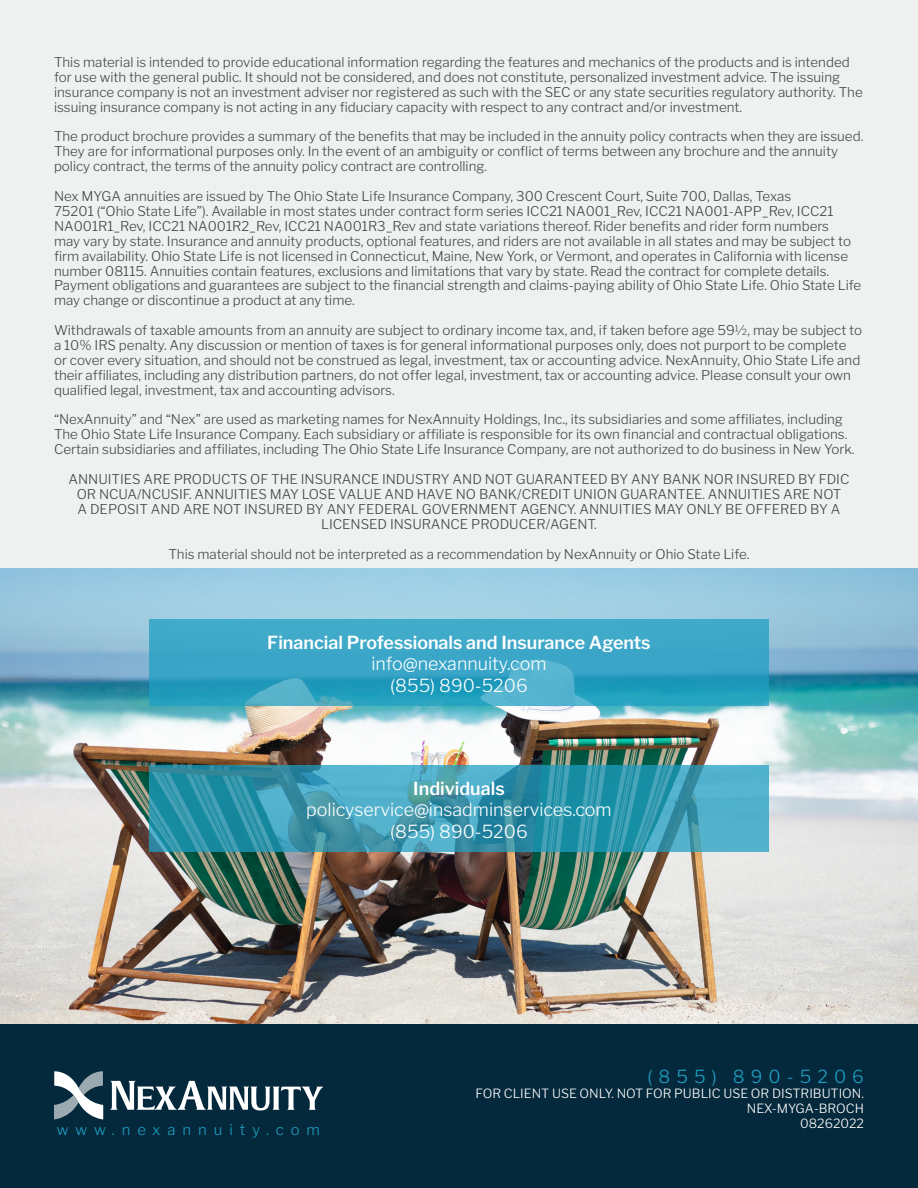
<style>
.page{position:relative;width:918px;height:1188px;background:#fff}
.page>*{position:absolute;margin:0;border:0;box-sizing:border-box;transform-origin:0 0}
.t1{font:300 17.85px/21.5px "Libre Franklin";color:#fff;text-align:center}
.t2{font:600 17.85px "Libre Franklin";color:#fff}
.t3{font:300 17.85px "Libre Franklin";letter-spacing:.34em;color:#1f9fc3}
.t4{font:300 14.85px "Libre Franklin";letter-spacing:.47em;color:#1f9fc3}
.t5{font:300 13.35px/14.9px "Libre Franklin";color:#454646}
.t6{font:300 12.6px/15.1px "Libre Franklin";color:#fff;text-align:right}
</style>
<div class="page">
<div style="left:0;top:0;width:918px;height:601px;background:#eff0f0"></div>
<img style="left:0;top:568px;width:918px;height:457px">
<svg style="left:149px;top:619px;width:620px;height:87px;background:#38a5c5"></svg>
<div style="left:0;top:1025px;width:918px;height:163px;background:#05293c"></div>
<svg style="left:54px;top:1071px;width:49px;height:48px"></svg>
<svg style="left:110px;top:1081px;width:213px;height:30px"></svg>
<svg style="left:149px;top:765px;width:620px;height:87px;background:#3a9ab1"></svg>
<p class="t5" style="left:54px;top:53px;width:810px">This material is intended to provide educational information regarding the features and mechanics of the products and is intended for use with the general public. It should not be considered, and does not constitute, personalized investment advice. The issuing insurance company is not an investment adviser nor registered as such with the SEC or any state securities regulatory authority. The issuing insurance company is not acting in any fiduciary capacity with respect to any contract and/or investment.</p>
<p class="t5" style="left:54px;top:128px;width:811px">The product brochure provides a summary of the benefits that may be included in the annuity policy contracts when they are issued.<br>They are for informational purposes only. In the event of an ambiguity or conflict of terms between any brochure and the annuity policy contract, the terms of the annuity policy contract are controlling.</p>
<p class="t5" style="left:54px;top:188px;width:809px">Nex MYGA annuities are issued by The Ohio State Life Insurance Company, 300 Crescent Court, Suite 700, Dallas, Texas<br>75201 (“Ohio State Life”). Available in most states under contract form series ICC21 NA001_Rev, ICC21 NA001-APP_Rev, ICC21<br>NA001R1_Rev, ICC21 NA001R2_Rev, ICC21 NA001R3_Rev and state variations thereof. Rider benefits and rider form numbers<br>may vary by state. Insurance and annuity products, optional features, and riders are not available in all states and may be subject to firm availability. Ohio State Life is not licensed in Connecticut, Maine, New York, or Vermont, and operates in California with license number 08115. Annuities contain features, exclusions and limitations that vary by state. Read the contract for complete details.<br>Payment obligations and guarantees are subject to the financial strength and claims-paying ability of Ohio State Life. Ohio State Life may change or discontinue a product at any time.</p>
<p class="t5" style="left:54px;top:322px;width:810px">Withdrawals of taxable amounts from an annuity are subject to ordinary income tax, and, if taken before age 59½, may be subject to a 10% IRS penalty. Any discussion or mention of taxes is for general informational purposes only, does not purport to be complete or cover every situation, and should not be construed as legal, investment, tax or accounting advice. NexAnnuity, Ohio State Life and their affiliates, including any distribution partners, do not offer legal, investment, tax or accounting advice. Please consult your own qualified legal, investment, tax and accounting advisors.</p>
<p class="t5" style="left:54px;top:411px;width:802px">“NexAnnuity” and “Nex” are used as marketing names for NexAnnuity Holdings, Inc., its subsidiaries and some affiliates, including<br>The Ohio State Life Insurance Company. Each subsidiary or affiliate is responsible for its own financial and contractual obligations.<br>Certain subsidiaries and affiliates, including The Ohio State Life Insurance Company, are not authorized to do business in New York.</p>
<p class="t5" style="left:68px;top:471px;width:783px;text-align:center">ANNUITIES ARE PRODUCTS OF THE INSURANCE INDUSTRY AND NOT GUARANTEED BY ANY BANK NOR INSURED BY FDIC OR NCUA/NCUSIF. ANNUITIES MAY LOSE VALUE AND HAVE NO BANK/CREDIT UNION GUARANTEE. ANNUITIES ARE NOT<br>A DEPOSIT AND ARE NOT INSURED BY ANY FEDERAL GOVERNMENT AGENCY. ANNUITIES MAY ONLY BE OFFERED BY A LICENSED INSURANCE PRODUCER/AGENT.</p>
<p class="t5" style="left:168px;top:545px;width:583px">This material should not be interpreted as a recommendation by NexAnnuity or Ohio State Life.</p>
<h1 class="t2" style="left:267px;top:628px;width:385px">Financial Professionals and Insurance Agents</h1>
<h1 class="t1" style="left:371px;top:651px;width:177px">info@nexannuity.com (855) 890-5206</h1>
<h1 class="t2" style="left:413px;top:774px;width:93px">Individuals</h1>
<h1 class="t1" style="left:306px;top:797px;width:307px">policyservice@insadminservices.com (855) 890-5206</h1>
<p class="t4" style="left:57px;top:1118px;width:265px">www.nexannuity.com</p>
<h1 class="t3" style="left:647px;top:1062px;width:218px">(855) 890-5206</h1>
<p class="t6" style="left:476px;top:1085px;width:390px">FOR CLIENT USE ONLY. NOT FOR PUBLIC USE OR DISTRIBUTION.<br>NEX-MYGA-BROCH<br>08262022</p>
</div>
